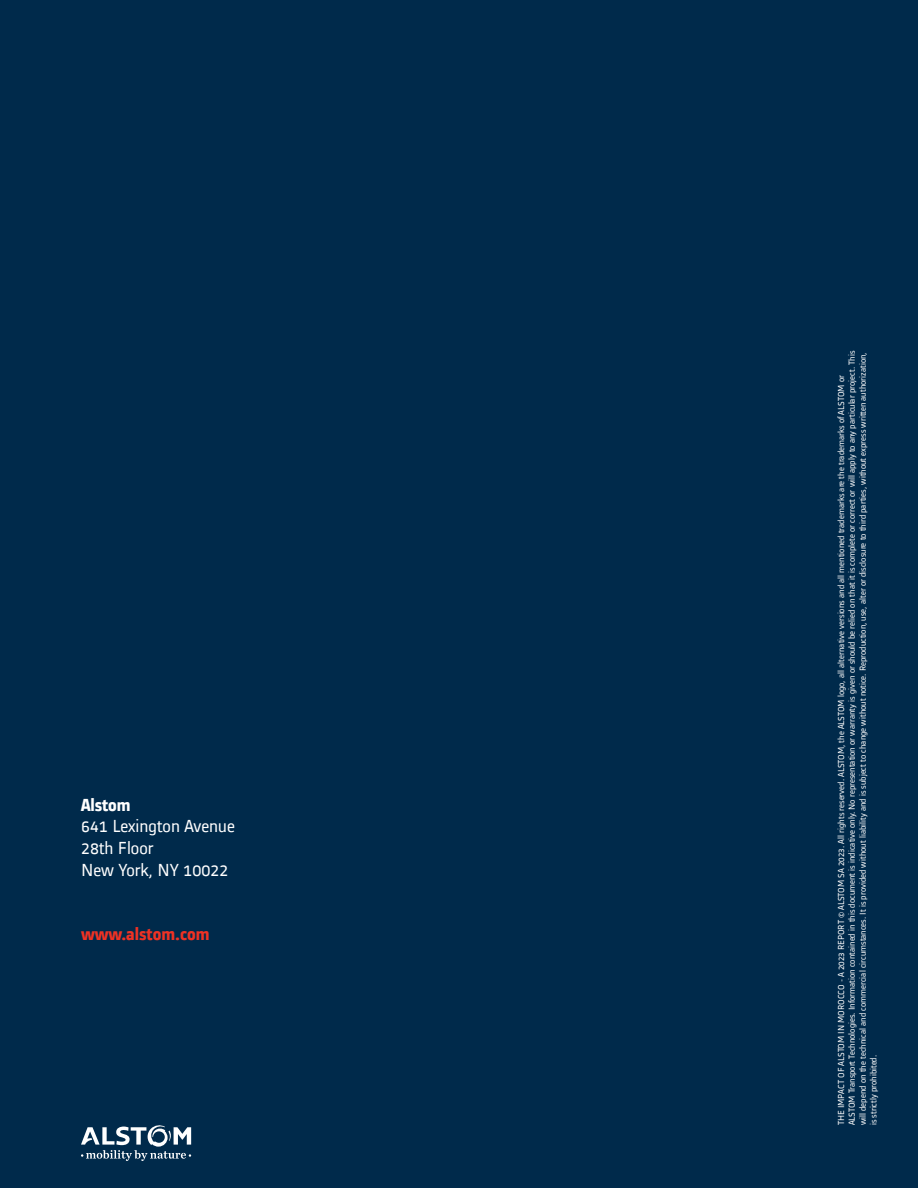
<style>
.page{position:relative;width:918px;height:1188px;background:#002a4b}
.page>*{position:absolute;margin:0;border:0;box-sizing:border-box;transform-origin:0 0}
.t1{font:18px/21.6px "Alstom";color:#fff}
.t2{font:700 18px "Alstom";color:#ee3224}
.t3{font:700 18px "Alstom";color:#fff}
.t4{font:9px/10.8px "Alstom";color:#fff}
</style>
<div class="page">
<svg style="left:81px;top:1125px;width:110px;height:36px"></svg>
<h1 class="t3" style="left:81px;top:792px;width:51px">Alstom</h1>
<h1 class="t1" style="left:81px;top:814px;width:156px">641 Lexington Avenue<br>28th Floor<br>New York, NY 10022</h1>
<h1 class="t2" style="left:81px;top:922px;width:130px">www.alstom.com</h1>
<p class="t4" style="left:835px;top:1125px;width:776px;rotate:-90deg">THE IMPACT OF ALSTOM IN MOROCCO - A 2023 REPORT © ALSTOM SA 2023. All rights reserved. ALSTOM, the ALSTOM logo, all alternative versions and all mentioned trademarks are the trademarks of ALSTOM or ALSTOM Transport Technologies. Information contained in this document is indicative only. No representation or warranty is given or should be relied on that it is complete or correct or will apply to any particular project. This will depend on the technical and commercial circumstances. It is provided without liability and is subject to change without notice. Reproduction, use, alter or disclosure to third parties, without express written authorization, is strictly prohibited.</p>
</div>
